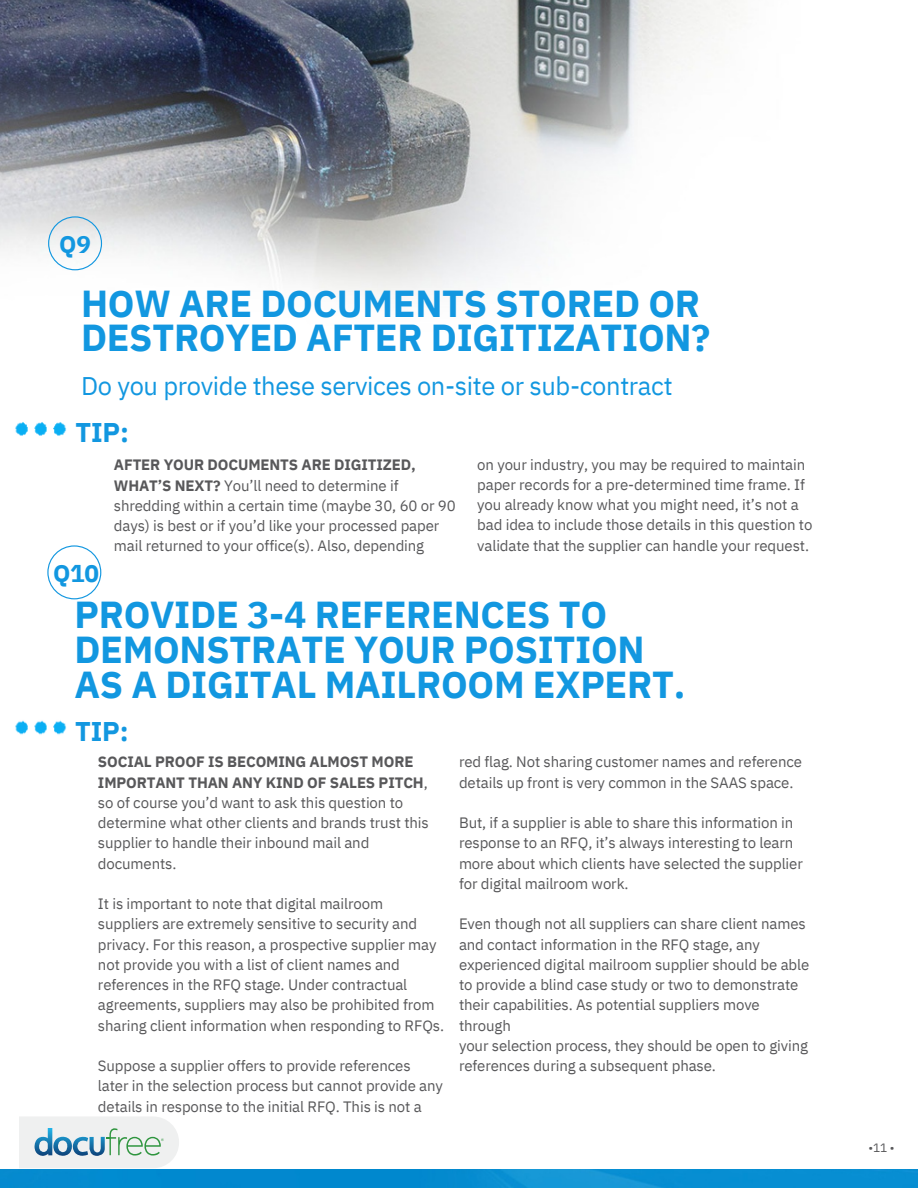
<style>
.page{position:relative;width:918px;height:1188px;background:#fff}
.page>*{position:absolute;margin:0;border:0;box-sizing:border-box;transform-origin:0 0}
.t1{font:700 37.5px/34.8px "IBM Plex Sans";letter-spacing:-.01em;color:#1297e0}
.t2{font:700 27px "IBM Plex Sans";letter-spacing:-.01em;color:#1297e0}
.t3{font:25.5px "IBM Plex Sans";letter-spacing:-.015em;color:#1297e0}
.t4{font:700 24.3px "IBM Plex Sans";color:#1297e0}
.t5{font:15px/20.2px "IBM Plex Sans";letter-spacing:-.01em;color:#58585a}
.t6{font:12px "IBM Plex Sans";color:#58585a}
.s1{font-weight:700}
</style>
<div class="page">
<img style="left:0;top:0;width:737px;height:295px">
<img style="left:15px;top:422px;width:52px;height:14px">
<img style="left:15px;top:720px;width:52px;height:15px">
<img style="left:0;top:1169px;width:918px;height:1px">
<img style="left:0;top:1170px;width:918px;height:18px">
<svg style="left:19px;top:1117px;width:160px;height:51px"></svg>
<svg style="left:48px;top:216px;width:54px;height:54px"></svg>
<svg style="left:47px;top:545px;width:54px;height:54px"></svg>
<p class="t4" style="left:59px;top:228px;width:33px">Q9</p>
<p class="t1" style="left:81px;top:285px;width:631px">HOW ARE DOCUMENTS STORED OR<br>DESTROYED AFTER DIGITIZATION?</p>
<p class="t3" style="left:81px;top:369px;width:593px">Do you provide these services on-site or sub-contract</p>
<p class="t2" style="left:76px;top:415px;width:55px">TIP:</p>
<p class="t4" style="left:53px;top:557px;width:48px">Q10</p>
<p class="t5" style="left:114px;top:455px;width:343px"><span class="s1">AFTER YOUR DOCUMENTS ARE DIGITIZED, WHAT’S NEXT?</span> You’ll need to determine if shredding within a certain time (maybe 30, 60 or 90 days) is best or if you’d like your processed paper mail returned to your office(s). Also, depending</p>
<p class="t5" style="left:477px;top:454px;width:337px">on your industry, you may be required to maintain paper records for a pre-determined time frame. If you already know what you might need, it’s not a bad idea to include those details in this question to validate that the supplier can handle your request.</p>
<p class="t1" style="left:74px;top:597px;width:612px">PROVIDE 3-4 REFERENCES TO<br>DEMONSTRATE YOUR POSITION<br>AS A DIGITAL MAILROOM EXPERT.</p>
<p class="t2" style="left:75px;top:713px;width:55px">TIP:</p>
<p class="t5" style="left:98px;top:752px;width:332px"><span class="s1">SOCIAL PROOF IS BECOMING ALMOST MORE IMPORTANT THAN ANY KIND OF SALES PITCH</span>, so of course you’d want to ask this question to determine what other clients and brands trust this supplier to handle their inbound mail and documents.</p>
<p class="t5" style="left:98px;top:893px;width:348px">It is important to note that digital mailroom suppliers are extremely sensitive to security and privacy. For this reason, a prospective supplier may not provide you with a list of client names and references in the RFQ stage. Under contractual agreements, suppliers may also be prohibited from sharing client information when responding to RFQs.</p>
<p class="t5" style="left:98px;top:1055px;width:314px">Suppose a supplier offers to provide references</p>
<p class="t5" style="left:98px;top:1076px;width:347px">later in the selection process but cannot provide any details in response to the initial RFQ. This is not a</p>
<p class="t5" style="left:459px;top:752px;width:345px">red flag. Not sharing customer names and reference details up front is very common in the SAAS space.</p>
<p class="t5" style="left:459px;top:812px;width:336px">But, if a supplier is able to share this information in</p>
<p class="t5" style="left:459px;top:833px;width:336px">response to an RFQ, it’s always interesting to learn</p>
<p class="t5" style="left:459px;top:853px;width:345px">more about which clients have selected the supplier</p>
<p class="t5" style="left:459px;top:873px;width:171px">for digital mailroom work.</p>
<p class="t5" style="left:459px;top:914px;width:348px">Even though not all suppliers can share client names</p>
<p class="t5" style="left:459px;top:934px;width:302px">and contact information in the RFQ stage, any</p>
<p class="t5" style="left:459px;top:954px;width:352px">experienced digital mailroom supplier should be able</p>
<p class="t5" style="left:459px;top:974px;width:341px">to provide a blind case study or two to demonstrate</p>
<p class="t5" style="left:459px;top:995px;width:302px">their capabilities. As potential suppliers move through</p>
<p class="t5" style="left:459px;top:1035px;width:350px">your selection process, they should be open to giving</p>
<p class="t5" style="left:459px;top:1055px;width:258px">references during a subsequent phase.</p>
<p class="t6" style="left:868px;top:1140px;width:28px">•11 •</p>
</div>
